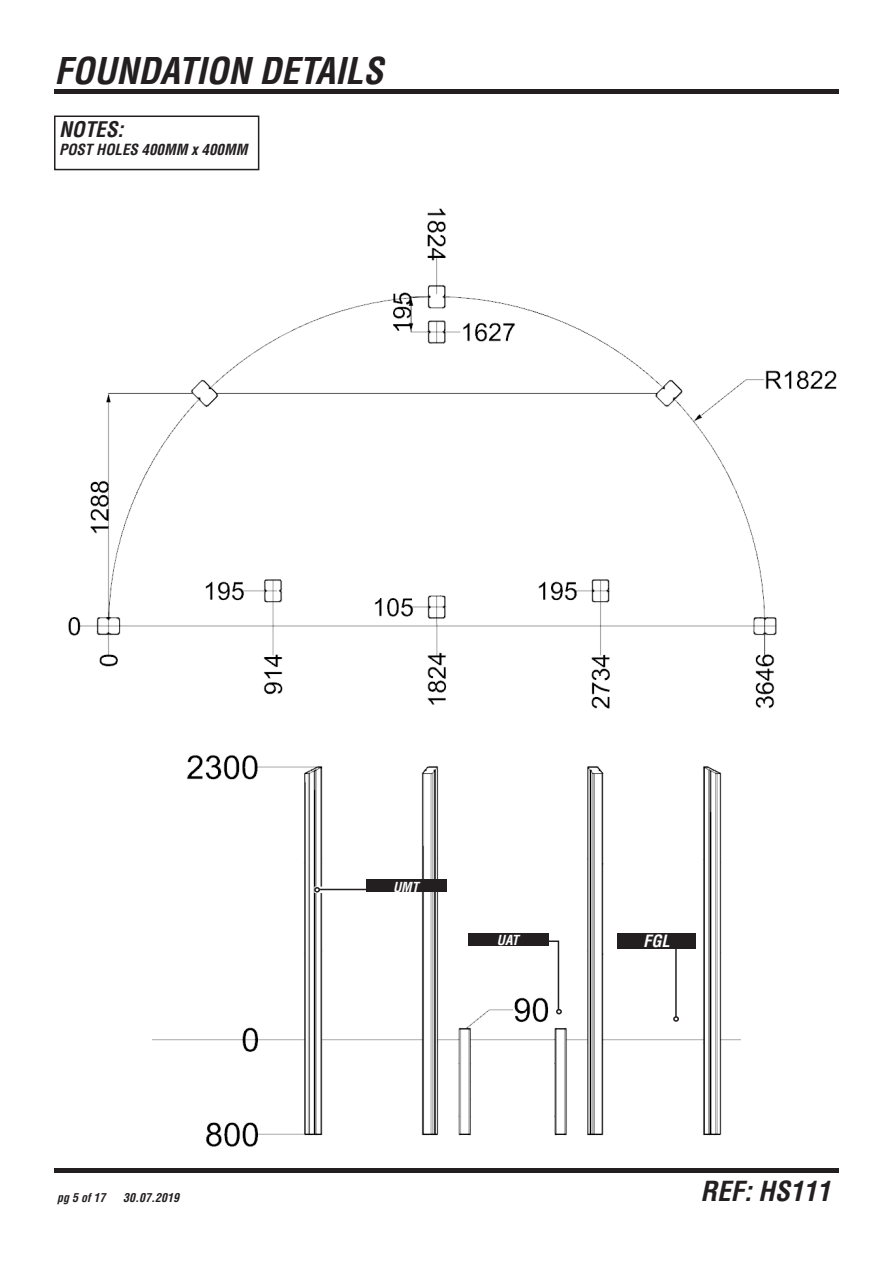
<style>
.page{position:relative;width:893px;height:1263px;background:#fff}
.page>*{position:absolute;margin:0;border:0;box-sizing:border-box;transform-origin:0 0}
.t1{font:italic 700 condensed 36px "Helvetica LT Std";color:#231f20}
.t2{font:italic 700 condensed 27px "Helvetica LT Std";color:#231f20}
.t3{font:italic 700 condensed 21px "Helvetica LT Std";color:#231f20}
.t4{font:italic 700 condensed 16.5px "Helvetica LT Std";color:#fff}
.t5{font:italic 700 condensed 15px "Helvetica LT Std";color:#231f20}
.t6{font:italic 700 condensed 13.5px "Helvetica LT Std";color:#fff}
.t7{font:italic 700 condensed 12px "Helvetica LT Std";color:#231f20}
</style>
<div class="page">
<div style="left:54px;top:1168px;width:785px;height:5px;background:#231f20"></div>
<div style="left:54px;top:89px;width:785px;height:5px;background:#231f20"></div>
<div style="left:54px;top:116px;width:205px;height:54px;border:2px solid #231f20"></div>
<img style="left:152px;top:755px;width:589px;height:392px">
<svg style="left:314px;top:887px;width:70px;height:6px"></svg>
<hr style="left:317px;top:889px;width:67px;height:1px;background:#231f20">
<svg style="left:314px;top:887px;width:6px;height:5px"></svg>
<svg style="left:512px;top:940px;width:50px;height:74px"></svg>
<div style="left:366px;top:879px;width:80px;height:13px;background:#231f20"></div>
<div style="left:468px;top:933px;width:80px;height:12px;background:#231f20"></div>
<div style="left:673px;top:940px;width:6px;height:81px;background:#fff"></div>
<hr style="left:675px;top:940px;width:2px;height:79px;background:#231f20">
<svg style="left:673px;top:1016px;width:6px;height:6px"></svg>
<div style="left:617px;top:933px;width:78px;height:15px;background:#231f20"></div>
<img style="left:68px;top:208px;width:769px;height:501px">
<h1 class="t1" style="left:54px;top:57px;width:331px">FOUNDATION DETAILS</h1>
<h3 class="t3" style="left:59px;top:121px;width:66px">NOTES:</h3>
<p class="t5" style="left:59px;top:144px;width:190px">POST HOLES 400MM x 400MM</p>
<p class="t7" style="left:57px;top:1193px;width:50px">pg 5 of 17</p>
<p class="t7" style="left:123px;top:1191px;width:57px">30.07.2019</p>
<p class="t6" style="left:393px;top:881px;width:27px">UMT</p>
<p class="t6" style="left:497px;top:935px;width:23px">UAT</p>
<p class="t4" style="left:643px;top:934px;width:28px">FGL</p>
<h2 class="t2" style="left:700px;top:1175px;width:131px">REF: HS111</h2>
</div>
